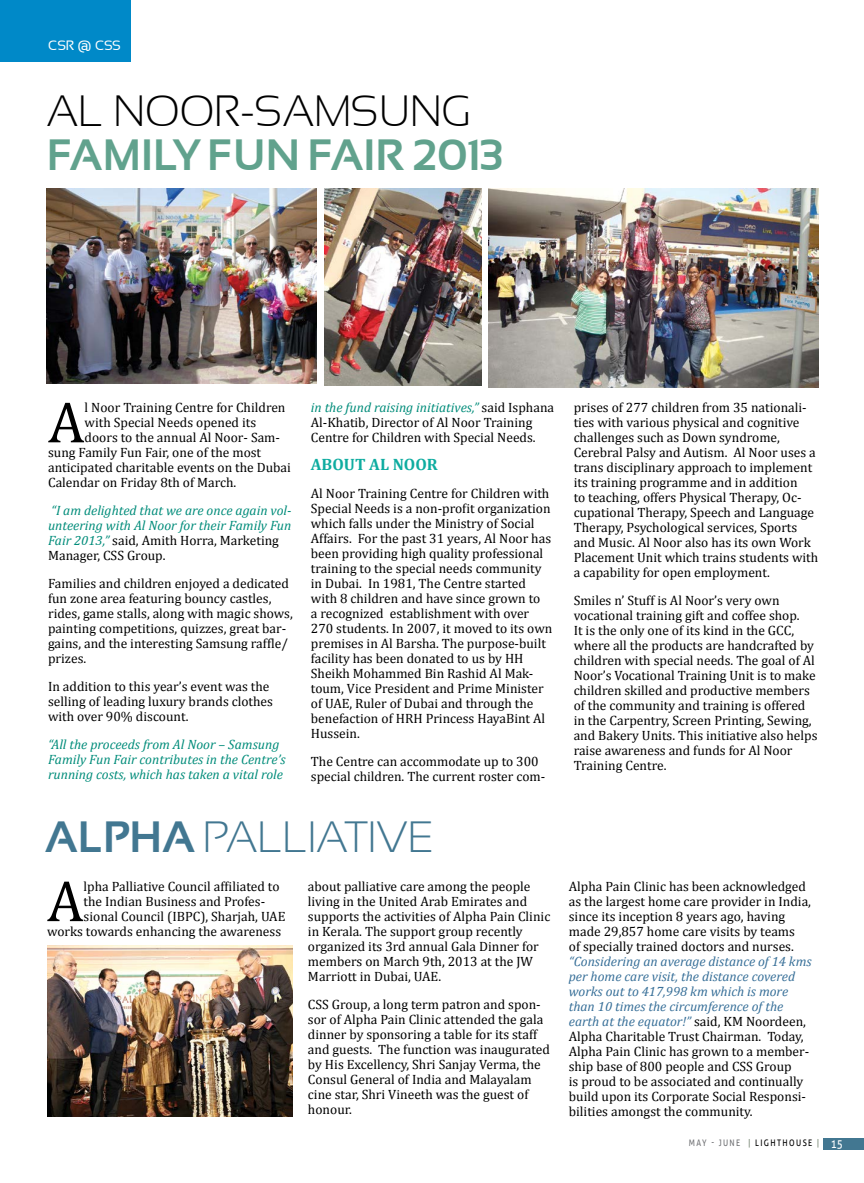
<style>
.page{position:relative;width:864px;height:1183px;background:#fff}
.page>*{position:absolute;margin:0;border:0;box-sizing:border-box;transform-origin:0 0}
.t1{font:58.5px "Cambria";color:#000}
.t2{font:700 43.5px "Sansation";color:#61a28d}
.t3{font:300 43.5px "Sansation";color:#427791}
.t4{font:300 43.5px "Sansation";color:#000}
.t5{font:700 16.5px "Cambria";color:#0eaca0}
.t6{font:13.5px/15px "Cambria";color:#000}
.t7{font:italic 13.5px/15px "Cambria";color:#008c7a}
.t8{font:13.5px "Sansation";color:#fff}
.t9{font:9px "Aller";letter-spacing:.18em;color:#000;scale:.85 1}
.s1{font-style:normal;color:#000}
.s2{font-style:italic;color:#008c7a}
.s3{font-weight:700}
.s4{font-style:italic;color:#376f98}
.s5{color:#717275}
.s6{color:#748370}
.s7{font-size:12px;color:#fff}
</style>
<div class="page">
<div style="left:823px;top:1137px;width:40px;height:11px;background:#427791"></div>
<div style="left:1px;top:1px;width:130px;height:61px;background:#0089c8"></div>
<img style="left:488px;top:188px;width:329px;height:199px">
<img style="left:324px;top:188px;width:157px;height:197px">
<img style="left:47px;top:188px;width:269px;height:196px">
<img style="left:47px;top:945px;width:245px;height:171px">
<p class="t8" style="left:48px;top:38px;width:74px">CSR @ CSS</p>
<h2 class="t4" style="left:47px;top:87px;width:425px">AL NOOR-SAMSUNG</h2>
<h2 class="t2" style="left:47px;top:129px;width:457px">FAMILY FUN FAIR 2013</h2>
<h1 class="t1" style="left:48px;top:388px;width:38px">A</h1>
<p class="t6" style="left:85px;top:400px;width:202px">l Noor Training Centre for Children</p>
<p class="t6" style="left:85px;top:415px;width:173px">with Special Needs opened its</p>
<p class="t6" style="left:85px;top:430px;width:197px">doors to the annual Al Noor- Sam-</p>
<p class="t6" style="left:48px;top:445px;width:214px">sung Family Fun Fair, one of the most</p>
<p class="t6" style="left:48px;top:460px;width:244px">anticipated charitable events on the Dubai</p>
<p class="t6" style="left:48px;top:475px;width:190px">Calendar on Friday 8th of March.</p>
<p class="t7" style="left:48px;top:502px;width:245px">“I am delighted that we are once again vol&shy;unteering with Al Noor for their Family Fun Fair 2013,” <span class="s1">said, Amith Horra, Marketing Manager, CSS Group.</span></p>
<p class="t6" style="left:48px;top:575px;width:246px">Families and children enjoyed a dedicated fun zone area featuring bouncy castles, rides, game stalls, along with magic shows, painting competitions, quizzes, great bar&shy;gains, and the interesting Samsung raffle/ prizes.</p>
<p class="t6" style="left:48px;top:678px;width:226px">In addition to this year’s event was the selling of leading luxury brands clothes with over 90% discount.</p>
<p class="t7" style="left:48px;top:736px;width:239px">“All the proceeds from Al Noor – Samsung<br>Family Fun Fair contributes in the Centre’s running costs, which has taken a vital role</p>
<p class="t6" style="left:311px;top:400px;width:245px"><span class="s2">in the fund raising initiatives,”</span> said Isphana<br>Al-Khatib, Director of Al Noor Training<br>Centre for Children with Special Needs.</p>
<p class="t5" style="left:311px;top:454px;width:128px">ABOUT AL NOOR</p>
<p class="t6" style="left:311px;top:485px;width:243px">Al Noor Training Centre for Children with Special Needs is a non-profit organization which falls under the Ministry of Social Affairs. For the past 31 years, Al Noor has been providing high quality professional training to the special needs community in Dubai. In 1981, The Centre started with 8 children and have since grown to<br>a recognized establishment with over 270 students. In 2007, it moved to its own premises in Al Barsha. The purpose-built facility has been donated to us by HH Sheikh Mohammed Bin Rashid Al Mak&shy;toum, Vice President and Prime Minister of UAE, Ruler of Dubai and through the benefaction of HRH Princess HayaBint Al Hussein.</p>
<p class="t6" style="left:311px;top:753px;width:236px">The Centre can accommodate up to 300 special children. The current roster com-</p>
<p class="t6" style="left:573px;top:400px;width:246px">prises of 277 children from 35 nationali&shy;ties with various physical and cognitive challenges such as Down syndrome, Cerebral Palsy and Autism. Al Noor uses a trans disciplinary approach to implement its training programme and in addition<br>to teaching, offers Physical Therapy, Oc&shy;cupational Therapy, Speech and Language Therapy, Psychological services, Sports and Music. Al Noor also has its own Work Placement Unit which trains students with a capability for open employment.</p>
<p class="t6" style="left:573px;top:593px;width:245px">Smiles n’ Stuff is Al Noor’s very own vocational training gift and coffee shop.<br>It is the only one of its kind in the GCC, where all the products are handcrafted by children with special needs. The goal of Al Noor’s Vocational Training Unit is to make children skilled and productive members of the community and training is offered in the Carpentry, Screen Printing, Sewing, and Bakery Units. This initiative also helps raise awareness and funds for Al Noor Training Centre.</p>
<h2 class="t3" style="left:45px;top:812px;width:390px"><span class="s3">ALPHA</span> PALLIATIVE</h2>
<h1 class="t1" style="left:47px;top:866px;width:38px">A</h1>
<p class="t6" style="left:84px;top:878px;width:197px">lpha Palliative Council affiliated to</p>
<p class="t6" style="left:84px;top:893px;width:183px">the Indian Business and Profes-</p>
<p class="t6" style="left:84px;top:908px;width:203px">sional Council (IBPC), Sharjah, UAE</p>
<p class="t6" style="left:47px;top:923px;width:235px">works towards enhancing the awareness</p>
<p class="t6" style="left:308px;top:878px;width:244px">about palliative care among the people living in the United Arab Emirates and supports the activities of Alpha Pain Clinic in Kerala. The support group recently organized its 3rd annual Gala Dinner for members on March 9th, 2013 at the JW Marriott in Dubai, UAE.</p>
<p class="t6" style="left:308px;top:996px;width:243px">CSS Group, a long term patron and spon&shy;sor of Alpha Pain Clinic attended the gala dinner by sponsoring a table for its staff and guests. The function was inaugurated by His Excellency, Shri Sanjay Verma, the Consul General of India and Malayalam cine star, Shri Vineeth was the guest of honour.</p>
<p class="t6" style="left:568px;top:878px;width:243px">Alpha Pain Clinic has been acknowledged as the largest home care provider in India, since its inception 8 years ago, having made 29,857 home care visits by teams<br>of specially trained doctors and nurses.</p>
<p class="t6" style="left:568px;top:953px;width:244px"><span class="s4">“Considering an average distance of 14 kms per home care visit, the distance covered works out to 417,998 km which is more than 10 times the circumference of the earth at the equator!”</span> said, KM Noordeen, Alpha Charitable Trust Chairman. Today, Alpha Pain Clinic has grown to a member&shy;ship base of 800 people and CSS Group<br>is proud to be associated and continually build upon its Corporate Social Responsi&shy;bilities amongst the community.</p>
<p class="t9" style="left:688px;top:1137px;width:182px"><span class="s5">MAY - JUNE</span> <span class="s6">|</span> LIGHTHOUSE <span class="s6">|</span> <span class="s7">15</span></p>
</div>
